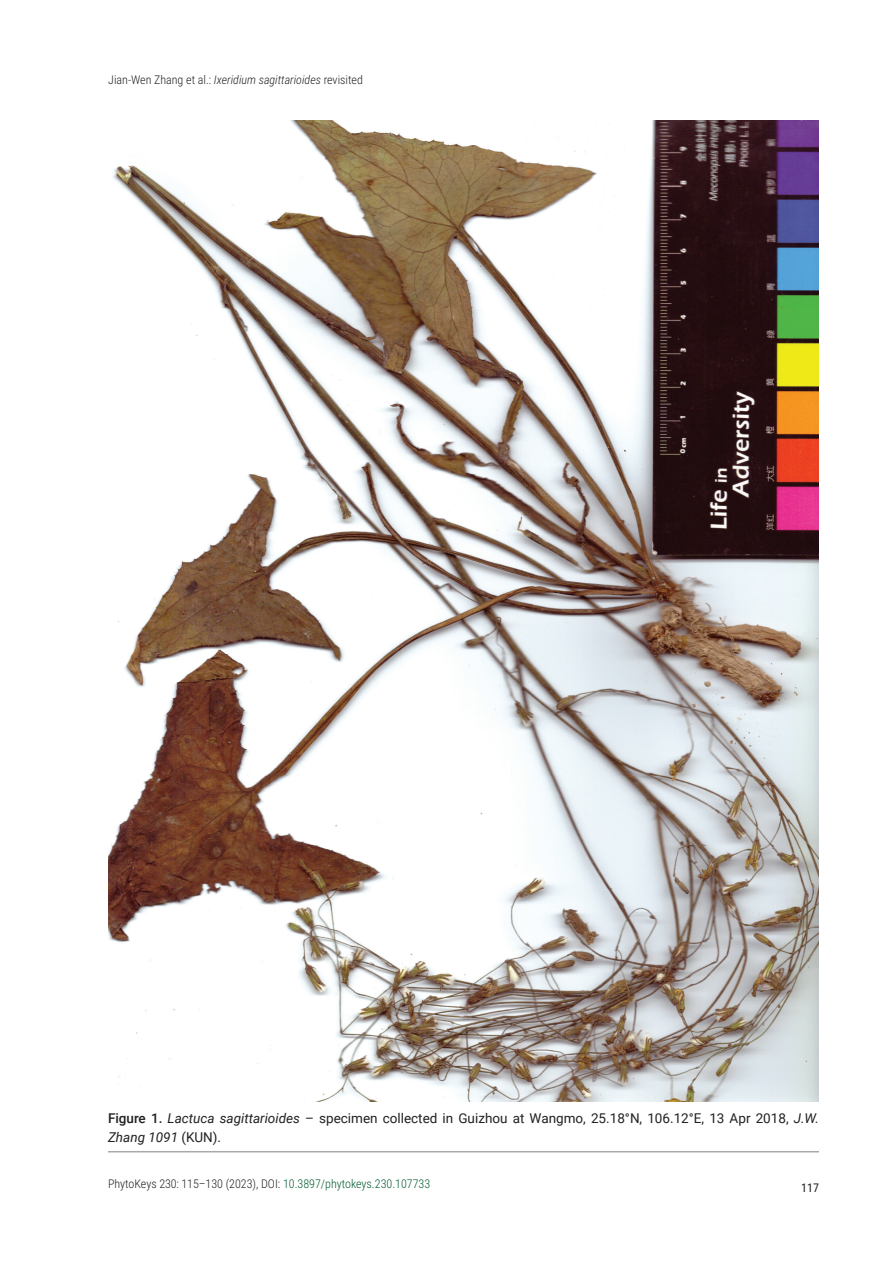
<style>
.page{position:relative;width:893px;height:1263px;background:#fff}
.page>*{position:absolute;margin:0;border:0;box-sizing:border-box;transform-origin:0 0}
.t1{font:13.5px/19.8px "Roboto";color:#231f20}
.t2{font:300 12px "Roboto Condensed";color:#231f20}
.t3{font:12px "Roboto Condensed";color:#231f20}
.s1{font-style:italic}
.s2{font-weight:500}
.s3{color:#005b31}
</style>
<div class="page">
<hr style="left:108px;top:1151px;width:711px;height:1px;background:#a8a9ad">
<img style="left:109px;top:121px;width:709px;height:981px">
<p class="t2" style="left:108px;top:71px;width:256px">Jian-Wen Zhang et al.: <span class="s1">Ixeridium sagittarioides</span> revisited</p>
<p class="t1" style="left:108px;top:1107px;width:712px"><span class="s2">Figure 1.</span> <span class="s1">Lactuca sagittarioides</span> – specimen collected in Guizhou at Wangmo, 25.18°N, 106.12°E, 13 Apr 2018, <span class="s1">J.W.<br>Zhang 1091</span> (KUN).</p>
<p class="t2" style="left:108px;top:1175px;width:324px">PhytoKeys 230: 115–130 (2023), DOI: <span class="s3">10.3897/phytokeys.230.107733</span></p>
<p class="t3" style="left:801px;top:1179px;width:19px">117</p>
</div>
